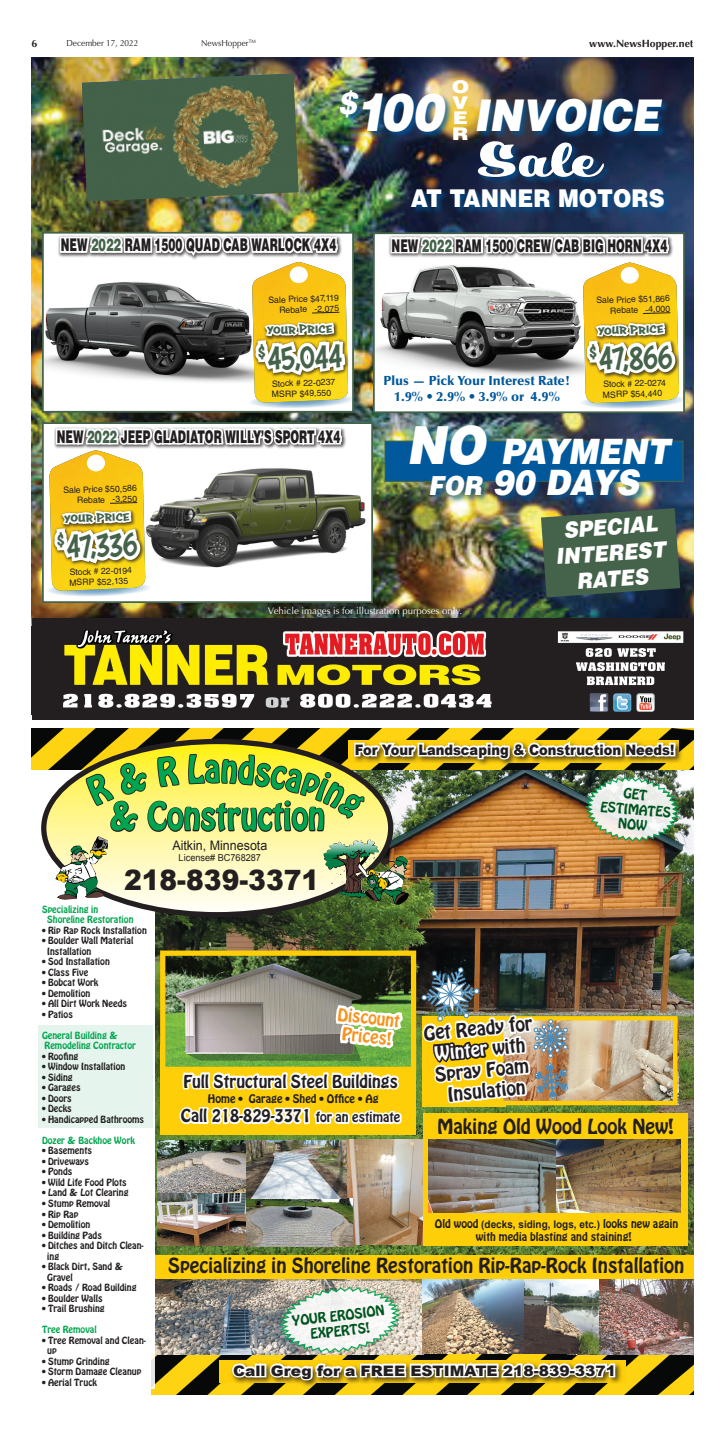
<style>
.page{position:relative;width:725px;height:1434px;background:#fff}
.page>*{position:absolute;margin:0;border:0;box-sizing:border-box;transform-origin:0 0}
.t1{font:italic 900 43.75px "Helvetica LT Std";color:#fff;scale:.9 1}
.t2{font:43.75px "Hucklebuck JF";color:#fff;scale:1.5 1}
.t3{font:35px "Astounder Squared BB";color:#45634b;scale:.9 1}
.t4{font:italic 900 35px/30.6px "Helvetica LT Std";color:#fff;text-align:center;scale:.9 1}
.t5{font:34.12px "Hobo";color:#00a54f;scale:.89 1}
.t6{font:900 28px "Arial";color:#231f20;scale:.95 1}
.t7{font:900 24.5px "Helvetica LT Std";color:#fff;scale:.9 1}
.t8{font:italic 900 21.88px/26.2px "Helvetica LT Std";color:#fff;text-align:center;scale:.9 1}
.t9{font:18.38px "Hobo";color:#231f20}
.t10{font:900 17.5px "Helvetica LT Std";color:#231f20;scale:.6 1}
.t11{font:17.5px/21px "Hobo Std";color:#231f20;text-align:center}
.t12{font:900 17.5px/15.8px "Helvetica LT Std";color:#fff;text-align:justify;scale:1.2 1}
.t13{font:15.75px "Hobo Std";color:#231f20}
.t14{font:15.75px/18.9px "Hobo Std";color:#f7931d;text-align:center}
.t15{font:900 14.44px "Arial";color:#231f20;scale:.9 1}
.t16{font:900 14.44px "Arial";color:#231f20;scale:1.07 1}
.t17{font:900 13.12px/15.8px "Optima LT Std";color:#01589b;text-align:center}
.t18{font:13.12px "Astounder Squared BB";color:#45634b;scale:1.5 1}
.t19{font:13.12px "Arial";color:#231f20;scale:.95 1}
.t20{font:12.6px/15.1px "Hobo Std";color:#00551f;text-align:center}
.t21{font:10.5px "Hobo Std";color:#231f20}
.t22{font:700 10.5px "Arial";color:#231f20;scale:.95 1}
.t23{font:700 10.5px "Optima LT Std";color:#231f20}
.t24{font:9.62px "Optima LT Std";color:#fff}
.t25{font:9.62px "Arial";color:#231f20;scale:.95 1}
.t26{font:8.75px/10.5px "Hobo Std";color:#231f20}
.t27{font:8.75px/10.5px "Helvetica LT Std";color:#231f20}
.t28{font:8.75px/10.5px "Hobo Std";color:#00a54f}
.t29{font:8.75px "Optima LT Std";color:#231f20;scale:.95 1}
.s1{font-size:52.5px}
.s2{color:#45634b}
.s3{font-size:26.25px}
.s4{color:#fff}
.s5{font-size:12.25px}
.s6{font-family:"Hobo Std";font-weight:400}
</style>
<div class="page">
<img style="left:155px;top:769px;width:538px;height:485px">
<div style="left:423px;top:1113px;width:264px;height:132px;background:#fece08"></div>
<img style="left:32px;top:728px;width:661px;height:41px">
<img style="left:152px;top:1353px;width:541px;height:41px">
<div style="left:38px;top:898px;width:117px;height:490px;background:#fff"></div>
<div style="left:219px;top:1360px;width:406px;height:22px;background:#fece08"></div>
<div style="left:230px;top:1360px;width:392px;height:27px;background:#231f20;opacity:.75"></div>
<svg style="left:230px;top:1360px;width:30px;height:20px"></svg>
<div style="left:255px;top:1363px;width:6px;height:14px;border:3px solid #fff"></div>
<div style="left:260px;top:1363px;width:6px;height:14px;border:3px solid #fff"></div>
<img style="left:346px;top:1197px;width:76px;height:47px">
<img style="left:155px;top:1278px;width:412px;height:75px">
<img style="left:567px;top:1278px;width:126px;height:75px">
<div style="left:155px;top:1254px;width:538px;height:24px;background:#fece08"></div>
<img style="left:267px;top:1285px;width:350px;height:99px">
<img style="left:428px;top:1197px;width:252px;height:15px">
<img style="left:157px;top:1197px;width:90px;height:48px">
<img style="left:247px;top:1198px;width:105px;height:48px">
<img style="left:32px;top:57px;width:661px;height:560px">
<div style="left:32px;top:626px;width:661px;height:88px;background:#231f20"></div>
<img style="left:46px;top:74px;width:640px;height:1123px">
<p class="t23" style="left:32px;top:37px;width:7px">6</p>
<p class="t29" style="left:66px;top:38px;width:77px">December 17, 2022</p>
<p class="t29" style="left:201px;top:38px;width:59px">NewsHopper<sup>TM</sup></p>
<p class="t23" style="left:589px;top:37px;width:106px">www.NewsHopper.net</p>
<h3 class="t12" style="left:451px;top:78px;width:16px">O V E R</h3>
<h1 class="t1" style="left:338px;top:87px;width:358px"><sup>$</sup><span class="s1">100</span> INVOICE</h1>
<h1 class="t2" style="left:476px;top:132px;width:83px">Sale</h1>
<h3 class="t7" style="left:411px;top:182px;width:283px">AT TANNER MOTORS</h3>
<h3 class="t10" style="left:61px;top:233px;width:460px">NEW <span class="s2">2022</span> RAM 1500 QUAD CAB WARLOCK 4X4</h3>
<p class="t27" style="left:268px;top:295px;width:72px;text-align:right;rotate:-2deg">Sale Price $47,119<br>Rebate -2,075</p>
<h3 class="t18" style="left:267px;top:323px;width:45px;rotate:-2deg">your Price</h3>
<h2 class="t3" style="left:258px;top:339px;width:94px;rotate:-2deg"><sup>$</sup>45,044</h2>
<p class="t27" style="left:271px;top:379px;width:65px;rotate:-2deg">Stock # 22-0237<br>MSRP $49,550</p>
<h3 class="t10" style="left:57px;top:425px;width:474px">NEW <span class="s2">2022</span> JEEP GLADIATOR WILLY’S SPORT 4X4</h3>
<p class="t27" style="left:63px;top:485px;width:75px;text-align:right;rotate:-2deg">Sale Price $50,586<br>Rebate -3,250</p>
<h3 class="t18" style="left:64px;top:511px;width:45px;rotate:-2deg">your Price</h3>
<h2 class="t3" style="left:57px;top:527px;width:90px;rotate:-2deg"><sup>$</sup>47,336</h2>
<p class="t27" style="left:69px;top:567px;width:65px;rotate:-2deg">Stock # 22-0194<br>MSRP $52,135</p>
<h3 class="t10" style="left:391px;top:234px;width:461px">NEW <span class="s2">2022</span> RAM 1500 CREW CAB BIG HORN 4X4</h3>
<p class="t27" style="left:596px;top:295px;width:75px;text-align:right;rotate:-2deg">Sale Price $51,866<br>Rebate -4,000</p>
<h3 class="t18" style="left:597px;top:323px;width:45px;rotate:-2deg">your Price</h3>
<h3 class="t17" style="left:383px;top:373px;width:188px">Plus — Pick Your Interest Rate!<br>1.9% • 2.9% • 3.9% or 4.9%</h3>
<h2 class="t3" style="left:589px;top:340px;width:93px;rotate:-2deg"><sup>$</sup>47,866</h2>
<p class="t27" style="left:602px;top:379px;width:65px;rotate:-2deg">Stock # 22-0274<br>MSRP $54,440</p>
<h2 class="t4" style="left:406px;top:436px;width:294px"><span class="s1">NO</span> PAYMENT<br><span class="s3">FOR</span> 90 DAYS</h2>
<h3 class="t8" style="left:552px;top:517px;width:124px;rotate:-4deg">SPECIAL<br>INTEREST<br>RATES</h3>
<p class="t24" style="left:268px;top:605px;width:196px">Vehicle images is for illustration purposes only.</p>
<h3 class="t5" style="left:110px;top:792px;width:243px">&amp; Construction</h3>
<h3 class="t19" style="left:172px;top:836px;width:101px">Aitkin, Minnesota</h3>
<p class="t25" style="left:179px;top:851px;width:88px">License# BC768287</p>
<h3 class="t6" style="left:124px;top:859px;width:207px">218-839-3371</h3>
<h3 class="t15" style="left:355px;top:739px;width:356px">For Your Landscaping &amp; Construction Needs!</h3>
<h3 class="t20" style="left:602px;top:784px;width:72px;rotate:5deg">GET<br>ESTIMATES<br>NOW</h3>
<p class="t28" style="left:47px;top:904px;width:88px;text-indent:-5px">Specializing in<br>Shoreline Restoration</p>
<p class="t26" style="left:42px;top:925px;width:106px">• Rip Rap Rock Installation</p>
<p class="t26" style="left:47px;top:935px;width:88px;text-indent:-5px">• Boulder Wall Material<br>Installation</p>
<p class="t26" style="left:42px;top:956px;width:69px">• Sod Installation</p>
<p class="t26" style="left:42px;top:967px;width:48px">• Class Five</p>
<p class="t26" style="left:42px;top:977px;width:58px">• Bobcat Work</p>
<p class="t26" style="left:42px;top:988px;width:50px">• Demolition</p>
<p class="t26" style="left:42px;top:998px;width:86px">• All Dirt Work Needs</p>
<p class="t26" style="left:42px;top:1009px;width:32px">• Patios</p>
<p class="t28" style="left:42px;top:1030px;width:95px">General Building &amp;<br>Remodeling Contractor</p>
<p class="t26" style="left:42px;top:1051px;width:38px">• Roofing</p>
<p class="t26" style="left:42px;top:1061px;width:85px">• Window Installation</p>
<p class="t26" style="left:42px;top:1072px;width:32px">• Siding</p>
<p class="t26" style="left:42px;top:1082px;width:40px">• Garages</p>
<p class="t26" style="left:42px;top:1093px;width:31px">• Doors</p>
<p class="t26" style="left:42px;top:1103px;width:31px">• Decks</p>
<p class="t26" style="left:42px;top:1114px;width:104px">• Handicapped Bathrooms</p>
<p class="t28" style="left:42px;top:1135px;width:94px">Dozer &amp; Backhoe Work</p>
<p class="t26" style="left:42px;top:1145px;width:52px">• Basements</p>
<p class="t26" style="left:42px;top:1156px;width:48px">• Driveways</p>
<p class="t26" style="left:42px;top:1166px;width:32px">• Ponds</p>
<p class="t26" style="left:42px;top:1177px;width:86px">• Wild Life Food Plots</p>
<p class="t26" style="left:42px;top:1187px;width:88px">• Land &amp; Lot Clearing</p>
<p class="t26" style="left:42px;top:1198px;width:70px">• Stump Removal</p>
<p class="t26" style="left:42px;top:1208px;width:38px">• Rip Rap</p>
<p class="t26" style="left:42px;top:1219px;width:50px">• Demolition</p>
<p class="t26" style="left:42px;top:1229px;width:61px">• Building Pads</p>
<p class="t26" style="left:47px;top:1240px;width:98px;text-indent:-5px">• Ditches and Ditch Clean&shy;ing</p>
<p class="t26" style="left:47px;top:1261px;width:77px;text-indent:-5px">• Black Dirt, Sand &amp;<br>Gravel</p>
<p class="t26" style="left:42px;top:1282px;width:96px">• Roads / Road Building</p>
<p class="t26" style="left:42px;top:1292px;width:62px">• Boulder Walls</p>
<p class="t26" style="left:42px;top:1303px;width:64px">• Trail Brushing</p>
<p class="t28" style="left:42px;top:1324px;width:56px">Tree Removal</p>
<p class="t26" style="left:47px;top:1334px;width:100px;text-indent:-5px">• Tree Removal and Clean&shy;up</p>
<p class="t26" style="left:42px;top:1355px;width:69px">• Stump Grinding</p>
<p class="t26" style="left:42px;top:1366px;width:101px">• Storm Damage Cleanup</p>
<p class="t26" style="left:42px;top:1376px;width:57px">• Aerial Truck</p>
<h3 class="t14" style="left:339px;top:1005px;width:64px;rotate:6deg">Discount<br>Prices!</h3>
<h3 class="t11" style="left:423px;top:1022px;width:110px;rotate:-5deg">Get Ready for<br><span class="s4">Winter</span> with<br>Spray Foam<br>Insulation</h3>
<h3 class="t13" style="left:183px;top:1070px;width:216px">Full Structural Steel Buildings</h3>
<p class="t21" style="left:208px;top:1091px;width:172px">Home • Garage • Shed • Office • Ag</p>
<h3 class="t13" style="left:181px;top:1104px;width:221px">Call 218-829-3371 <span class="s5">for an estimate</span></h3>
<h3 class="t9" style="left:437px;top:1113px;width:238px">Making Old Wood Look New!</h3>
<p class="t22" style="left:435px;top:1217px;width:258px"><span class="s6">Old wood</span> (decks, siding, logs, etc.) <span class="s6">looks new again</span></p>
<p class="t21" style="left:476px;top:1228px;width:157px">with media blasting and staining!</p>
<h3 class="t9" style="left:168px;top:1252px;width:517px">Specializing in Shoreline Restoration Rip-Rap-Rock Installation</h3>
<h3 class="t20" style="left:291px;top:1313px;width:94px;rotate:-7deg">YOUR EROSION<br>EXPERTS!</h3>
<h3 class="t16" style="left:233px;top:1359px;width:359px">Call Greg for a FREE ESTIMATE 218-839-3371</h3>
</div>
